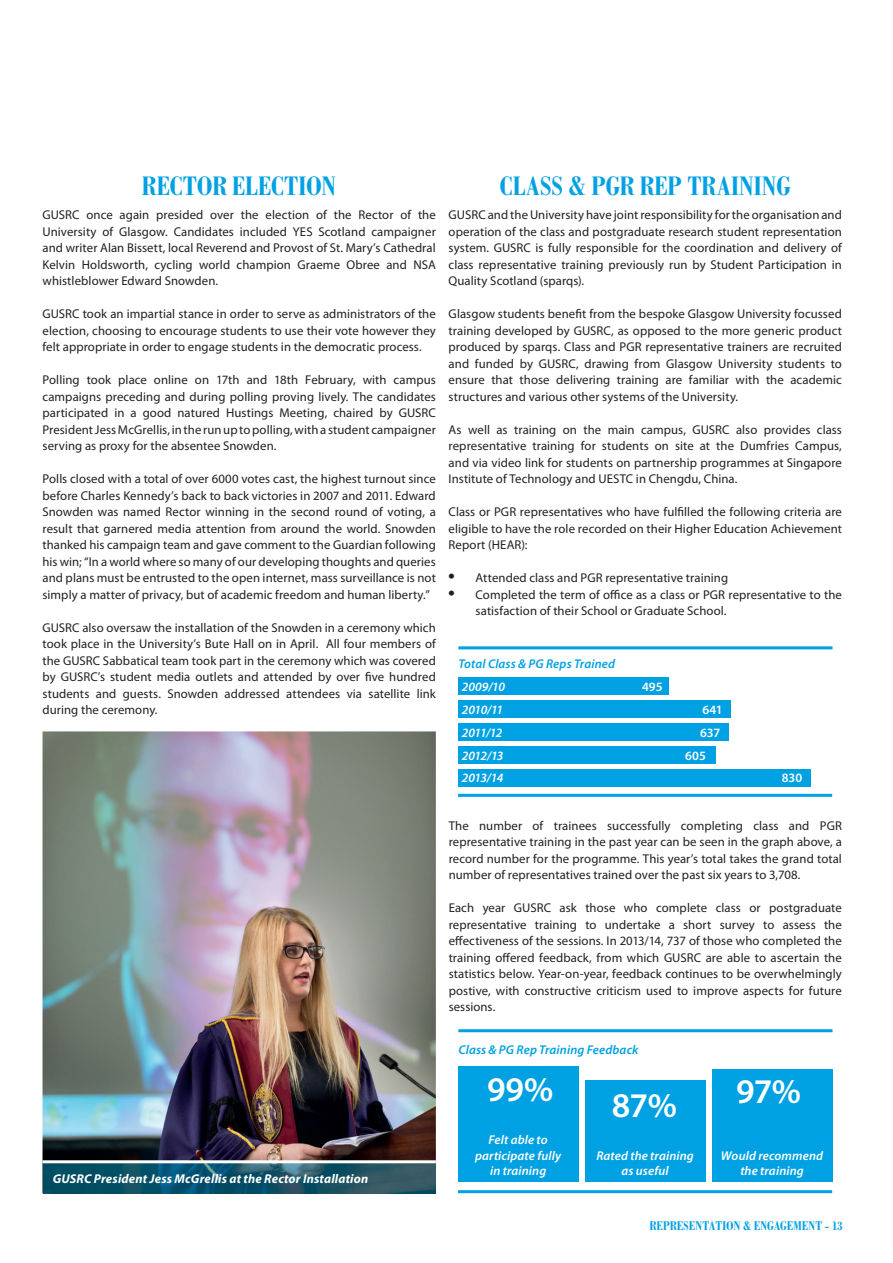
<style>
.page{position:relative;width:893px;height:1263px;background:#fff}
.page>*{position:absolute;margin:0;border:0;box-sizing:border-box;transform-origin:0 0}
.t1{font:600 34.65px "Myriad Pro";color:#fff}
.t2{font:700 condensed 28.5px "Bodoni Std";letter-spacing:.005em;color:#00a1e3}
.t3{font:700 condensed 13.5px "Bodoni Std";letter-spacing:.02em;color:#00a1e3}
.t4{font:12.75px/16.5px "Myriad Pro";letter-spacing:.005em;color:#231f20;text-align:justify}
.t5{font:italic 600 12.75px/15.3px "Myriad Pro";letter-spacing:.01em;color:#fff;text-align:center}
.t6{font:italic 600 12.75px "Myriad Pro";letter-spacing:.01em;color:#00a1e3}
.t7{font:italic 700 12.75px "Myriad Pro";letter-spacing:.015em;color:#fff}
.t8{font:italic 600 12.75px/22.6px "Myriad Pro";letter-spacing:-.035em;color:#fff}
.t9{font:600 12.75px "Myriad Pro";letter-spacing:-.005em;color:#fff}
.s1{font-family:"Times";font-size:18px}
</style>
<div class="page">
<hr style="left:458px;top:794px;width:374px;height:3px;background:#00a1e3">
<hr style="left:458px;top:646px;width:374px;height:3px;background:#00a1e3">
<div style="left:458px;top:677px;width:211px;height:18px;background:#00a1e3"></div>
<div style="left:458px;top:700px;width:273px;height:18px;background:#00a1e3"></div>
<div style="left:458px;top:723px;width:271px;height:17px;background:#00a1e3"></div>
<div style="left:458px;top:746px;width:257px;height:17px;background:#00a1e3"></div>
<div style="left:458px;top:769px;width:353px;height:17px;background:#00a1e3"></div>
<hr style="left:458px;top:1190px;width:374px;height:3px;background:#00a1e3">
<div style="left:458px;top:1066px;width:120px;height:116px;background:#00a1e3"></div>
<div style="left:585px;top:1080px;width:120px;height:102px;background:#00a1e3"></div>
<div style="left:712px;top:1070px;width:120px;height:112px;background:#00a1e3"></div>
<hr style="left:458px;top:1029px;width:374px;height:3px;background:#00a1e3">
<img style="left:43px;top:731px;width:393px;height:429px">
<img style="left:43px;top:1163px;width:393px;height:30px">
<h2 class="t2" style="left:142px;top:170px;width:195px">RECTOR ELECTION</h2>
<p class="t4" style="left:43px;top:206px;width:395px">GUSRC once again presided over the election of the Rector of the University of Glasgow. Candidates included YES Scotland campaigner and writer Alan Bissett, local Reverend and Provost of St. Mary’s Cathedral Kelvin Holdsworth, cycling world champion Graeme Obree and NSA whistleblower Edward Snowden.</p>
<p class="t4" style="left:43px;top:305px;width:395px">GUSRC took an impartial stance in order to serve as administrators of the election, choosing to encourage students to use their vote however they felt appropriate in order to engage students in the democratic process.</p>
<p class="t4" style="left:43px;top:371px;width:395px">Polling took place online on 17th and 18th February, with campus campaigns preceding and during polling proving lively. The candidates participated in a good natured Hustings Meeting, chaired by GUSRC President Jess McGrellis, in the run up to polling, with a student campaigner serving as proxy for the absentee Snowden.</p>
<p class="t4" style="left:43px;top:470px;width:395px">Polls closed with a total of over 6000 votes cast, the highest turnout since before Charles Kennedy’s back to back victories in 2007 and 2011. Edward Snowden was named Rector winning in the second round of voting, a result that garnered media attention from around the world. Snowden thanked his campaign team and gave comment to the Guardian following his win; “In a world where so many of our developing thoughts and queries and plans must be entrusted to the open internet, mass surveillance is not simply a matter of privacy, but of academic freedom and human liberty.”</p>
<p class="t4" style="left:43px;top:619px;width:395px">GUSRC also oversaw the installation of the Snowden in a ceremony which took place in the University’s Bute Hall on in April. All four members of the GUSRC Sabbatical team took part in the ceremony which was covered by GUSRC’s student media outlets and attended by over five hundred students and guests. Snowden addressed attendees via satellite link during the ceremony.</p>
<h2 class="t2" style="left:500px;top:170px;width:292px">CLASS &amp; PGR REP TRAINING</h2>
<p class="t4" style="left:449px;top:206px;width:395px">GUSRC and the University have joint responsibility for the organisation and operation of the class and postgraduate research student representation system. GUSRC is fully responsible for the coordination and delivery of class representative training previously run by Student Participation in Quality Scotland (sparqs).</p>
<p class="t4" style="left:449px;top:305px;width:395px">Glasgow students benefit from the bespoke Glasgow University focussed training developed by GUSRC, as opposed to the more generic product produced by sparqs. Class and PGR representative trainers are recruited and funded by GUSRC, drawing from Glasgow University students to ensure that those delivering training are familiar with the academic structures and various other systems of the University.</p>
<p class="t4" style="left:449px;top:421px;width:395px">As well as training on the main campus, GUSRC also provides class representative training for students on site at the Dumfries Campus, and via video link for students on partnership programmes at Singapore Institute of Technology and UESTC in Chengdu, China.</p>
<p class="t4" style="left:449px;top:503px;width:395px">Class or PGR representatives who have fulfilled the following criteria are eligible to have the role recorded on their Higher Education Achievement Report (HEAR):</p>
<p class="t4" style="left:449px;top:569px;width:281px"><span class="s1">•</span> Attended class and PGR representative training</p>
<p class="t4" style="left:476px;top:586px;width:368px;text-indent:-27px"><span class="s1">•</span> Completed the term of office as a class or PGR representative to the satisfaction of their School or Graduate School.</p>
<p class="t6" style="left:458px;top:655px;width:158px">Total Class &amp; PG Reps Trained</p>
<p class="t8" style="left:462px;top:675px;width:45px">2009/10<br>2010/11<br>2011/12<br>2012/13<br>2013/14</p>
<p class="t9" style="left:642px;top:678px;width:22px">495</p>
<p class="t9" style="left:702px;top:702px;width:22px">641</p>
<p class="t9" style="left:700px;top:724px;width:22px">637</p>
<p class="t9" style="left:685px;top:747px;width:22px">605</p>
<p class="t9" style="left:782px;top:770px;width:22px">830</p>
<p class="t4" style="left:449px;top:817px;width:395px">The number of trainees successfully completing class and PGR representative training in the past year can be seen in the graph above, a record number for the programme. This year’s total takes the grand total number of representatives trained over the past six years to 3,708.</p>
<p class="t4" style="left:449px;top:899px;width:395px">Each year GUSRC ask those who complete class or postgraduate representative training to undertake a short survey to assess the effectiveness of the sessions. In 2013/14, 737 of those who completed the training offered feedback, from which GUSRC are able to ascertain the statistics below. Year-on-year, feedback continues to be overwhelmingly postive, with constructive criticism used to improve aspects for future sessions.</p>
<p class="t7" style="left:53px;top:1170px;width:317px">GUSRC President Jess McGrellis at the Rector Installation</p>
<p class="t6" style="left:458px;top:1042px;width:182px">Class &amp; PG Rep Training Feedback</p>
<h1 class="t1" style="left:487px;top:1068px;width:68px">99%</h1>
<h1 class="t1" style="left:612px;top:1084px;width:66px">87%</h1>
<h1 class="t1" style="left:736px;top:1069px;width:66px">97%</h1>
<p class="t5" style="left:475px;top:1132px;width:88px">Felt able to participate fully in training</p>
<p class="t5" style="left:596px;top:1147px;width:99px">Rated the training as useful</p>
<p class="t5" style="left:721px;top:1147px;width:104px">Would recommend the training</p>
<p class="t3" style="left:650px;top:1218px;width:194px">REPRESENTATION &amp; ENGAGEMENT - 13</p>
</div>
